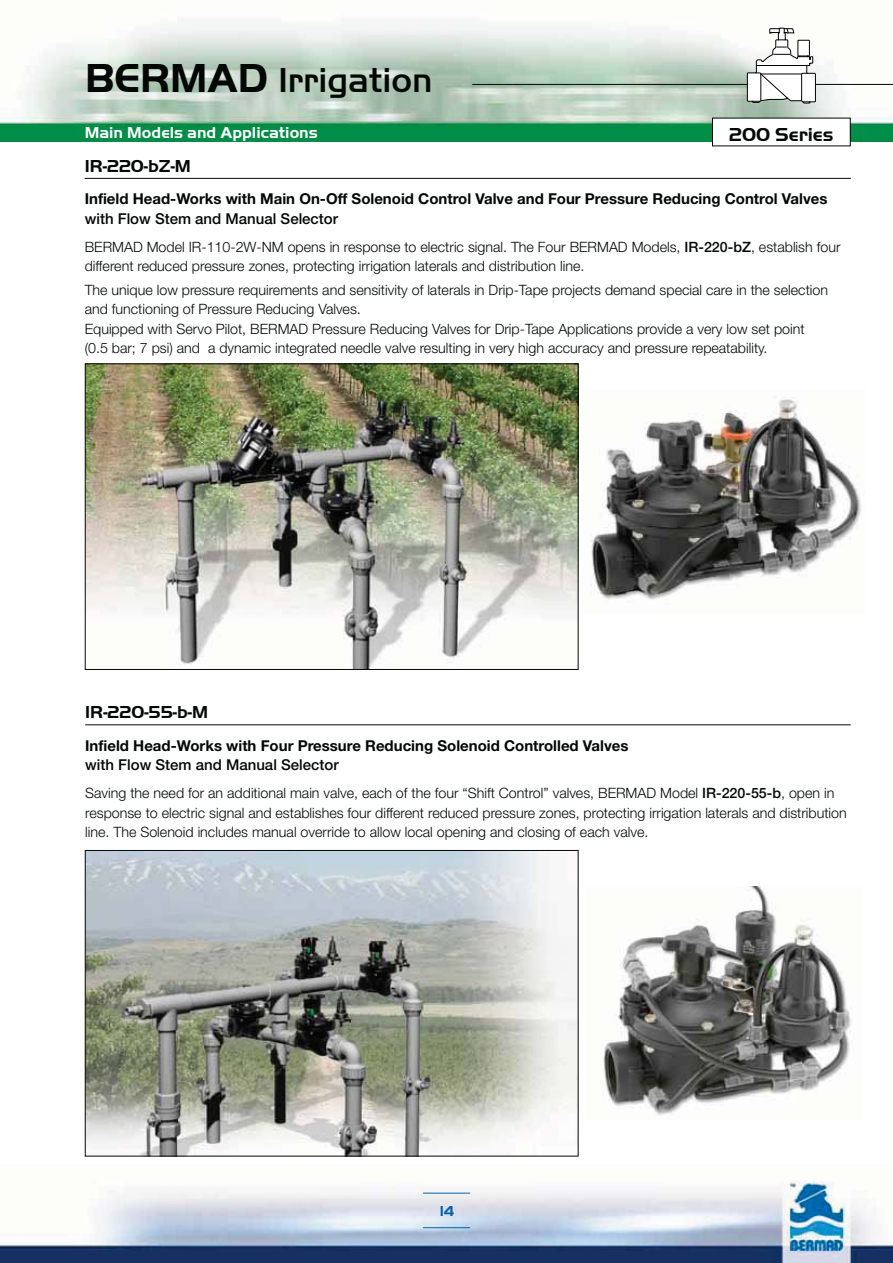
<style>
.page{position:relative;width:893px;height:1263px;background:#fff}
.page>*{position:absolute;margin:0;border:0;box-sizing:border-box;transform-origin:0 0}
.t1{font:500 36px "Handel Got D";color:#030806}
.t2{font:700 19.5px "Handel Got D";color:#030806}
.t3{font:700 18px "Handel Got D";color:#030806}
.t4{font:700 16.5px "Handel Got D";color:#fff}
.t5{font:700 15px "Helvetica Neue";color:#030806}
.t6{font:500 15px "Helvetica Neue";color:#030806}
.t7{font:700 15px "Handel Got D";color:#0062a9}
.t8{font:300 14.25px/19.5px "Helvetica Neue";color:#030806}
.s1{font-weight:700;font-size:42px}
.s2{font-weight:500}
</style>
<div class="page">
<img style="left:0;top:21px;width:892px;height:121px">
<hr style="left:472px;top:84px;width:420px;height:1px;background:#030806">
<img style="left:0;top:1181px;width:892px;height:82px">
<hr style="left:423px;top:1193px;width:47px;height:1px;background:#0062a9">
<hr style="left:423px;top:1227px;width:47px;height:1px;background:#0062a9">
<img style="left:602px;top:887px;width:249px;height:228px">
<hr style="left:85px;top:724px;width:765px;height:1px;background:#030806">
<img style="left:87px;top:852px;width:489px;height:302px">
<div style="left:85px;top:850px;width:493px;height:306px;border:1px solid #030806"></div>
<img style="left:591px;top:399px;width:271px;height:201px">
<hr style="left:85px;top:178px;width:765px;height:1px;background:#030806">
<img style="left:87px;top:366px;width:489px;height:302px">
<div style="left:85px;top:364px;width:493px;height:306px;border:1px solid #030806"></div>
<div style="left:712px;top:118px;width:138px;height:28px;background:#fff"></div>
<svg style="left:746px;top:27px;width:70px;height:77px"></svg>
<h1 class="t1" style="left:85px;top:66px;width:349px"><span class="s1">BERMAD</span> Irrigation</h1>
<p class="t4" style="left:85px;top:126px;width:235px">Main Models and Applications</p>
<p class="t3" style="left:85px;top:159px;width:108px">IR-220-bZ-M</p>
<p class="t5" style="left:85px;top:193px;width:744px">Infield Head-Works with Main On-Off Solenoid Control Valve and Four Pressure Reducing Control Valves</p>
<p class="t6" style="left:85px;top:213px;width:255px">with Flow Stem and Manual Selector</p>
<p class="t8" style="left:85px;top:238px;width:757px">BERMAD Model IR-110-2W-NM opens in response to electric signal. The Four BERMAD Models, <span class="s2">IR-220-bZ</span>, establish four different reduced pressure zones, protecting irrigation laterals and distribution line.</p>
<p class="t8" style="left:85px;top:281px;width:744px">The unique low pressure requirements and sensitivity of laterals in Drip-Tape projects demand special care in the selection and functioning of Pressure Reducing Valves.<br>Equipped with Servo Pilot, BERMAD Pressure Reducing Valves for Drip-Tape Applications provide a very low set point (0.5 bar; 7 psi) and a dynamic integrated needle valve resulting in very high accuracy and pressure repeatability.</p>
<h2 class="t2" style="left:729px;top:127px;width:106px">200 Series</h2>
<p class="t3" style="left:85px;top:705px;width:124px">IR-220-55-b-M</p>
<p class="t5" style="left:85px;top:740px;width:545px">Infield Head-Works with Four Pressure Reducing Solenoid Controlled Valves</p>
<p class="t6" style="left:85px;top:759px;width:255px">with Flow Stem and Manual Selector</p>
<p class="t8" style="left:85px;top:785px;width:763px">Saving the need for an additional main valve, each of the four “Shift Control” valves, BERMAD Model <span class="s2">IR-220-55-b</span>, open in response to electric signal and establishes four different reduced pressure zones, protecting irrigation laterals and distribution line. The Solenoid includes manual override to allow local opening and closing of each valve.</p>
<p class="t7" style="left:440px;top:1205px;width:16px">14</p>
</div>
